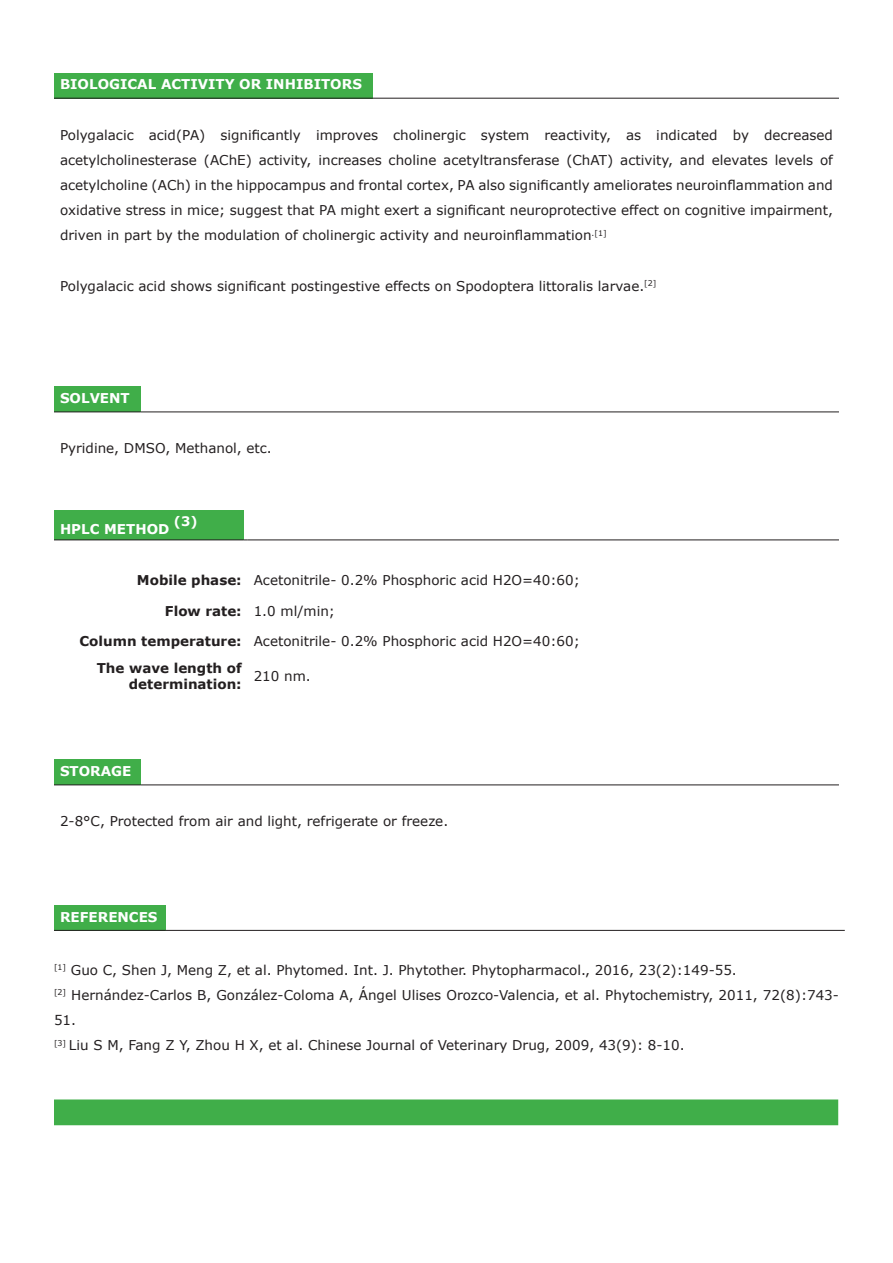
<style>
.page{position:relative;width:893px;height:1263px;background:#fff}
.page>*{position:absolute;margin:0;border:0;box-sizing:border-box;transform-origin:0 0}
.t1{font:13.5px/25.2px "Verdana";color:#231f20;text-align:justify}
.t2{font:700 13.5px/16.2px "Verdana";color:#231f20;text-align:right}
.t3{font:700 13.5px "Verdana";color:#fff}
.t4{font:700 13.05px "Verdana";color:#fff}
</style>
<div class="page">
<div style="left:54px;top:73px;width:319px;height:25px;background:#40ae49"></div>
<hr style="left:54px;top:98px;width:319px;height:1px;background:#231f20">
<hr style="left:373px;top:98px;width:466px;height:1px;background:#231f20">
<div style="left:54px;top:387px;width:86px;height:25px;background:#40ae49"></div>
<hr style="left:54px;top:412px;width:86px;height:1px;background:#231f20">
<hr style="left:140px;top:412px;width:699px;height:1px;background:#231f20">
<div style="left:54px;top:511px;width:189px;height:29px;background:#40ae49"></div>
<hr style="left:54px;top:540px;width:189px;height:1px;background:#231f20">
<hr style="left:248px;top:540px;width:591px;height:1px;background:#231f20">
<div style="left:54px;top:760px;width:86px;height:25px;background:#40ae49"></div>
<hr style="left:54px;top:785px;width:86px;height:1px;background:#231f20">
<hr style="left:140px;top:785px;width:699px;height:1px;background:#231f20">
<div style="left:54px;top:905px;width:112px;height:25px;background:#40ae49"></div>
<hr style="left:54px;top:930px;width:112px;height:1px;background:#231f20">
<hr style="left:166px;top:930px;width:679px;height:1px;background:#231f20">
<div style="left:54px;top:1099px;width:784px;height:26px;background:#40ae49"></div>
<p class="t3" style="left:60px;top:76px;width:303px">BIOLOGICAL ACTIVITY OR INHIBITORS</p>
<p class="t1" style="left:60px;top:122px;width:774px">Polygalacic acid(PA) significantly improves cholinergic system reactivity, as indicated by decreased acetylcholinesterase (AChE) activity, increases choline acetyltransferase (ChAT) activity, and elevates levels of acetylcholine (ACh) in the hippocampus and frontal cortex, PA also significantly ameliorates neuroinflammation and oxidative stress in mice; suggest that PA might exert a significant neuroprotective effect on cognitive impairment, driven in part by the modulation of cholinergic activity and neuroinflammation<sup>.[1]</sup></p>
<p class="t1" style="left:60px;top:273px;width:598px">Polygalacic acid shows significant postingestive effects on Spodoptera littoralis larvae.<sup>[2]</sup></p>
<p class="t3" style="left:60px;top:389px;width:71px">SOLVENT</p>
<p class="t1" style="left:60px;top:436px;width:213px">Pyridine, DMSO, Methanol, etc.</p>
<p class="t3" style="left:60px;top:520px;width:111px">HPLC METHOD</p>
<p class="t4" style="left:174px;top:513px;width:25px">(3)</p>
<p class="t2" style="left:137px;top:572px;width:106px">Mobile phase:</p>
<p class="t1" style="left:254px;top:568px;width:328px">Acetonitrile- 0.2% Phosphoric acid H2O=40:60;</p>
<p class="t2" style="left:165px;top:603px;width:78px">Flow rate:</p>
<p class="t1" style="left:254px;top:599px;width:83px">1.0 ml/min;</p>
<p class="t2" style="left:80px;top:633px;width:164px">Column temperature:</p>
<p class="t1" style="left:254px;top:629px;width:328px">Acetonitrile- 0.2% Phosphoric acid H2O=40:60;</p>
<p class="t2" style="left:97px;top:660px;width:146px">The wave length of determination:</p>
<p class="t1" style="left:254px;top:664px;width:59px">210 nm.</p>
<p class="t3" style="left:60px;top:762px;width:73px">STORAGE</p>
<p class="t1" style="left:60px;top:809px;width:390px">2-8°C, Protected from air and light, refrigerate or freeze.</p>
<p class="t3" style="left:60px;top:908px;width:99px">REFERENCES</p>
<p class="t1" style="left:54px;top:957px;width:684px"><sup>[1]</sup> Guo C, Shen J, Meng Z, et al. Phytomed. Int. J. Phytother. Phytopharmacol., 2016, 23(2):149-55.</p>
<p class="t1" style="left:54px;top:982px;width:786px"><sup>[2]</sup> Hernández-Carlos B, González-Coloma A, Ángel Ulises Orozco-Valencia, et al. Phytochemistry, 2011, 72(8):743-<br>51.</p>
<p class="t1" style="left:54px;top:1033px;width:632px"><sup>[3]</sup> Liu S M, Fang Z Y, Zhou H X, et al. Chinese Journal of Veterinary Drug, 2009, 43(9): 8-10.</p>
</div>
